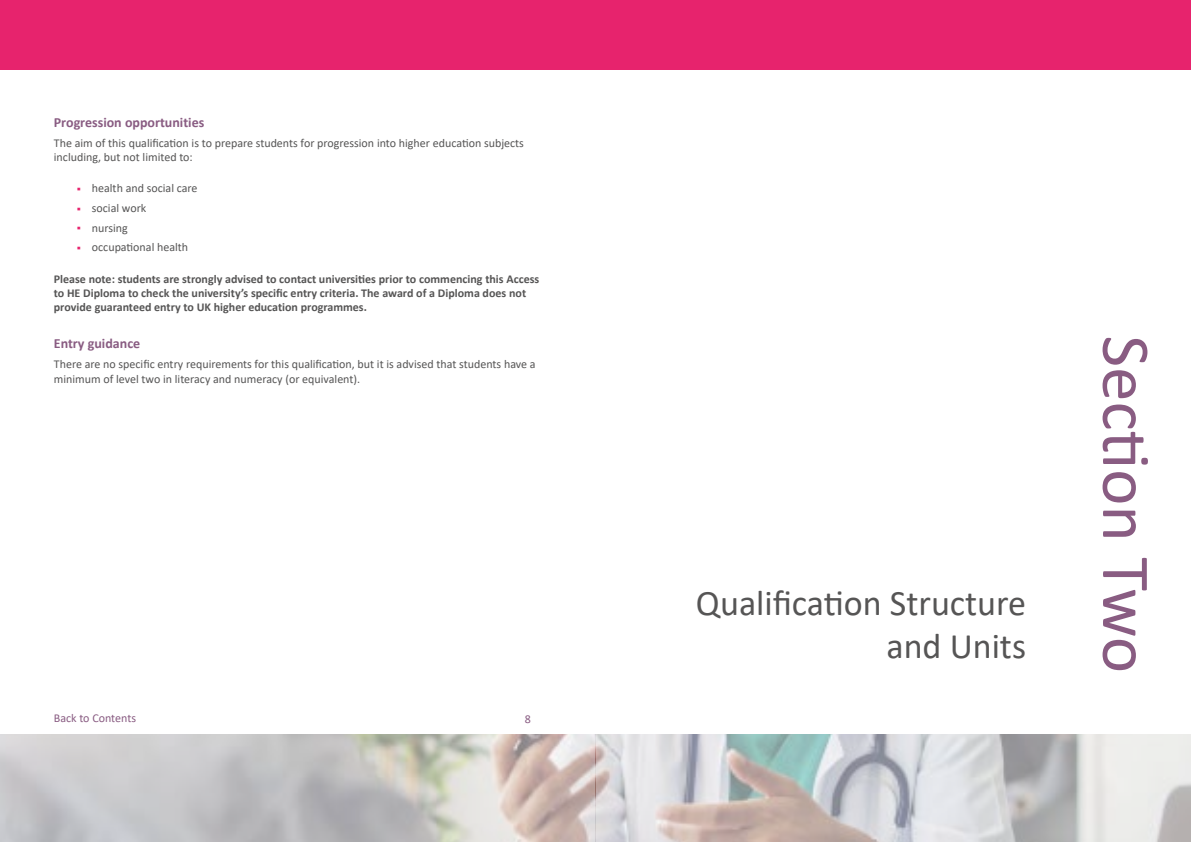
<style>
.page{position:relative;width:1191px;height:842px;background:#fff}
.page>*{position:absolute;margin:0;border:0;box-sizing:border-box;transform-origin:0 0}
.t1{font:69px "Calibri";color:#895c82}
.t2{font:36px/43.2px "Calibri";color:#565555;text-align:right}
.t3{font:700 14px "Calibri";color:#895c82}
.t4{font:12px/14.4px "Calibri";color:#565555}
.t5{font:700 12px/14.4px "Calibri";color:#565555}
.t6{font:12px "Calibri";color:#895c82}
.s1{font-weight:700;color:#e7236d}
</style>
<div class="page">
<div style="left:595px;top:0;width:596px;height:69px;background:#e7236d"></div>
<img style="left:0;top:734px;width:1191px;height:108px">
<div style="left:0;top:0;width:595px;height:69px;background:#e7236d"></div>
<p class="t3" style="left:54px;top:112px;width:152px">Progression opportunities</p>
<p class="t4" style="left:54px;top:135px;width:471px">The aim of this qualification is to prepare students for progression into higher education subjects including, but not limited to:</p>
<p class="t4" style="left:77px;top:181px;width:122px"><span class="s1">▪</span> health and social care</p>
<p class="t4" style="left:77px;top:200px;width:71px"><span class="s1">▪</span> social work</p>
<p class="t4" style="left:77px;top:220px;width:52px"><span class="s1">▪</span> nursing</p>
<p class="t4" style="left:77px;top:240px;width:113px"><span class="s1">▪</span> occupational health</p>
<p class="t5" style="left:54px;top:271px;width:487px">Please note: students are strongly advised to contact universities prior to commencing this Access to HE Diploma to check the university’s specific entry criteria. The award of a Diploma does not provide guaranteed entry to UK higher education programmes.</p>
<p class="t3" style="left:54px;top:334px;width:88px">Entry guidance</p>
<p class="t4" style="left:54px;top:357px;width:483px">There are no specific entry requirements for this qualification, but it is advised that students have a minimum of level two in literacy and numeracy (or equivalent).</p>
<p class="t6" style="left:54px;top:710px;width:84px">Back to Contents</p>
<p class="t6" style="left:525px;top:711px;width:8px">8</p>
<h2 class="t2" style="left:696px;top:580px;width:332px">Qualification Structure and Units</h2>
<h1 class="t1" style="left:1174px;top:335px;width:339px;rotate:90deg">Section Two</h1>
</div>
